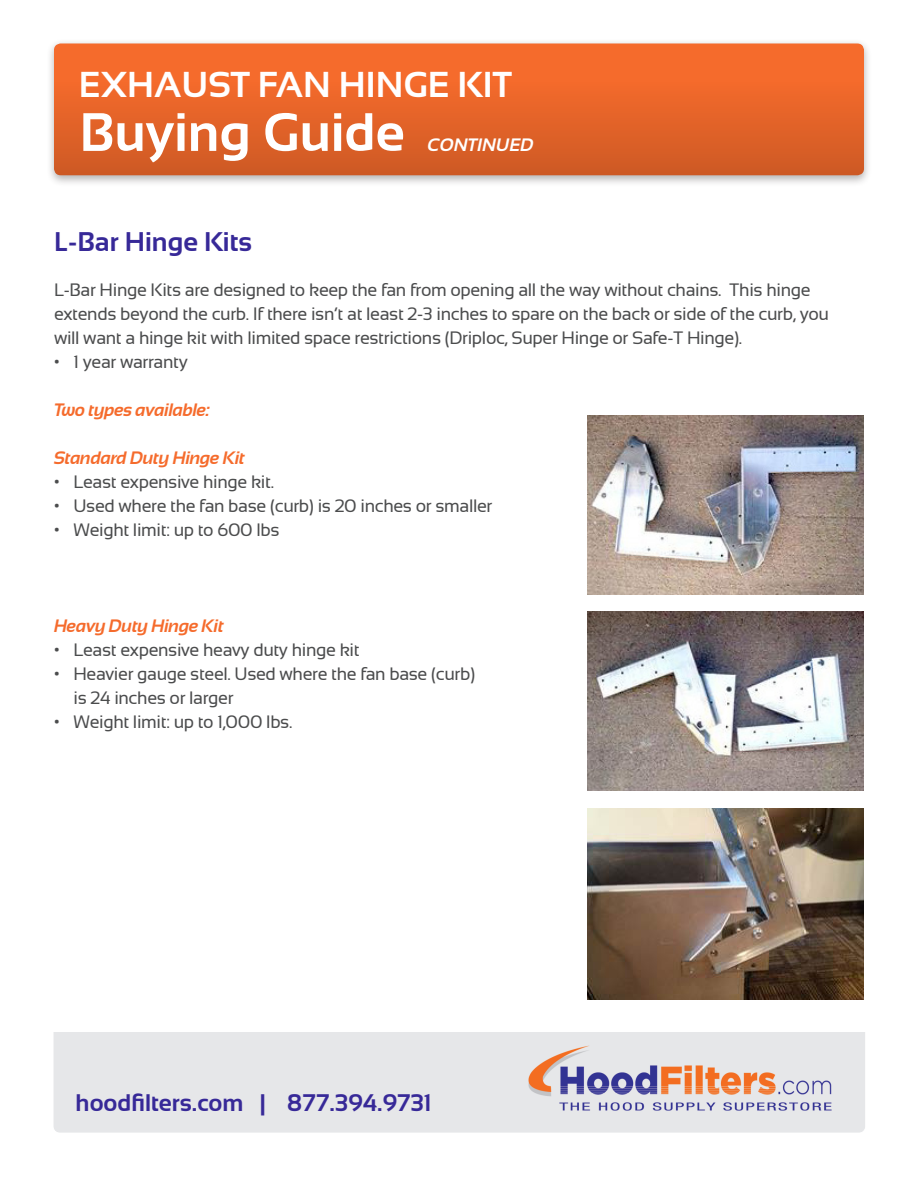
<style>
.page{position:relative;width:918px;height:1188px;background:#fff}
.page>*{position:absolute;margin:0;border:0;box-sizing:border-box;transform-origin:0 0}
.t1{font:700 54px "Sansation";color:#fff}
.t2{font:700 36px "Sansation";color:#fff}
.t3{font:700 27px "Sansation";color:#372998}
.t4{font:700 24px "Sansation";color:#372998}
.t5{font:18px/24px "Sansation";letter-spacing:-.02em;color:#4b4c4d}
.t6{font:italic 700 18px "Sansation";letter-spacing:-.02em;color:#f56b2c}
.t7{font:italic 700 18px "Sansation";color:#fff}
</style>
<div class="page">
<img style="left:53px;top:1032px;width:812px;height:101px">
<img style="left:587px;top:416px;width:277px;height:179px">
<img style="left:587px;top:611px;width:277px;height:180px">
<div style="left:46px;top:38px;width:826px;height:149px;background:#231f20;opacity:.34"></div>
<div style="left:54px;top:44px;width:810px;height:131px;background:linear-gradient(to bottom,#fd6e2d,#d05b25);border-radius:7px"></div>
<img style="left:587px;top:808px;width:277px;height:192px">
<p class="t2" style="left:79px;top:64px;width:434px">EXHAUST FAN HINGE KIT</p>
<p class="t1" style="left:79px;top:102px;width:327px">Buying Guide</p>
<p class="t7" style="left:428px;top:135px;width:108px">CONTINUED</p>
<p class="t3" style="left:54px;top:227px;width:200px">L-Bar Hinge Kits</p>
<p class="t5" style="left:54px;top:278px;width:777px">L-Bar Hinge Kits are designed to keep the fan from opening all the way without chains. This hinge extends beyond the curb. If there isn’t at least 2-3 inches to spare on the back or side of the curb, you will want a hinge kit with limited space restrictions (Driploc, Super Hinge or Safe-T Hinge).</p>
<p class="t5" style="left:54px;top:350px;width:135px">• 1 year warranty</p>
<p class="t6" style="left:54px;top:400px;width:158px">Two types available:</p>
<p class="t6" style="left:54px;top:448px;width:193px">Standard Duty Hinge Kit</p>
<p class="t5" style="left:54px;top:470px;width:222px">• Least expensive hinge kit.</p>
<p class="t5" style="left:54px;top:494px;width:440px">• Used where the fan base (curb) is 20 inches or smaller</p>
<p class="t5" style="left:54px;top:518px;width:227px">• Weight limit: up to 600 lbs</p>
<p class="t6" style="left:54px;top:616px;width:171px">Heavy Duty Hinge Kit</p>
<p class="t5" style="left:54px;top:638px;width:307px">• Least expensive heavy duty hinge kit</p>
<p class="t5" style="left:73px;top:662px;width:403px;text-indent:-19px">• Heavier gauge steel. Used where the fan base (curb) is 24 inches or larger</p>
<p class="t5" style="left:54px;top:710px;width:240px">• Weight limit: up to 1,000 lbs.</p>
<p class="t4" style="left:76px;top:1089px;width:358px">hoodfilters.com | 877.394.9731</p>
</div>
